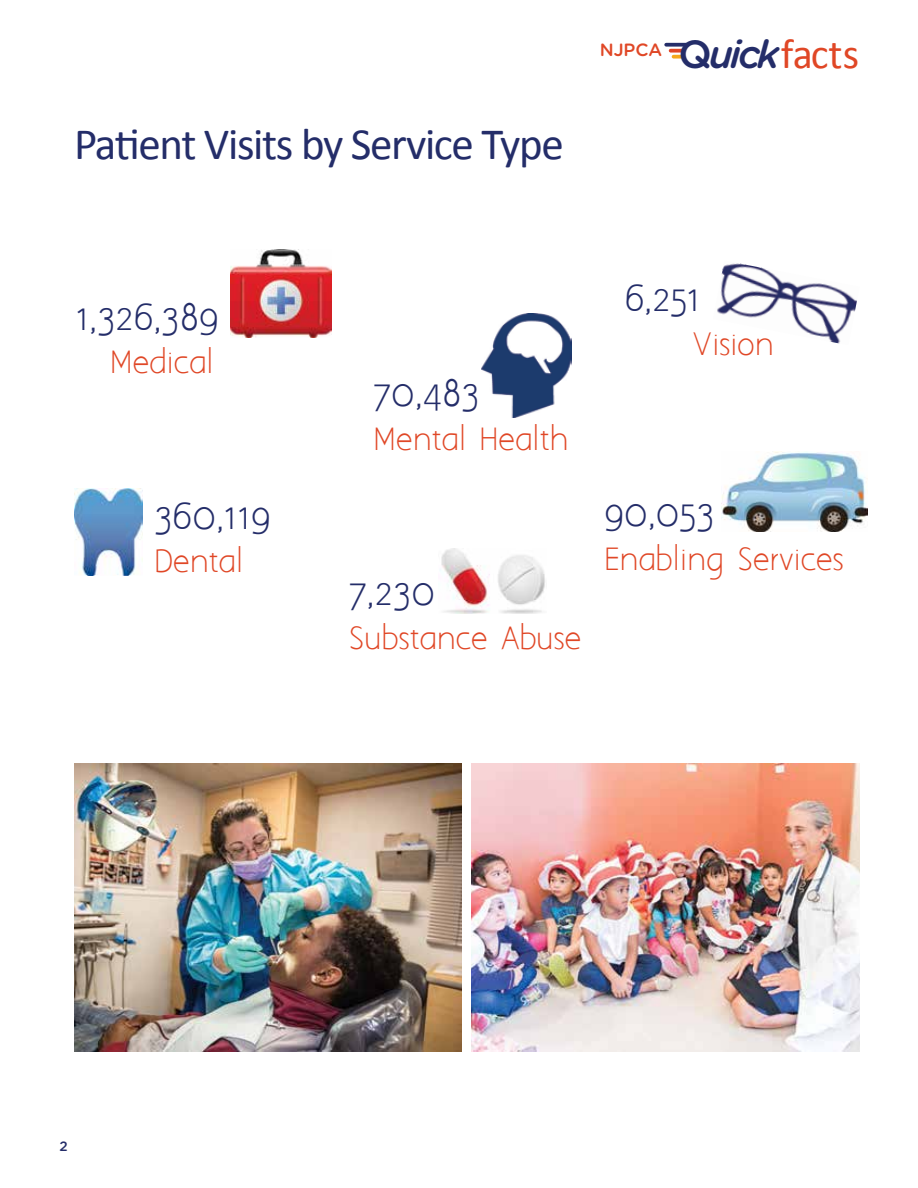
<style>
.page{position:relative;width:918px;height:1188px;background:#fff}
.page>*{position:absolute;margin:0;border:0;box-sizing:border-box;transform-origin:0 0}
.t1{font:45px "Calibri";letter-spacing:-.03em;color:#242d69}
.t2{font:37.2px "Aaargh Normal";color:#242d69}
.t3{font:28.2px "Aaargh Normal";color:#e04726}
.t4{font:500 17.7px "Gotham Rounded";color:#e04726}
.t5{font:500 13.5px "Gotham Rounded";color:#242d69}
.s1{font-size:39.3px;color:#242d69}
.s2{font-style:italic;font-size:39.3px;color:#242d69}
.s3{font-family:"Calibri";font-weight:400;font-size:42px}
</style>
<div class="page">
<svg style="left:666px;top:43px;width:22px;height:4px"></svg>
<svg style="left:671px;top:49px;width:12px;height:4px"></svg>
<svg style="left:674px;top:55px;width:9px;height:4px"></svg>
<img style="left:231px;top:250px;width:100px;height:88px">
<img style="left:74px;top:764px;width:388px;height:287px">
<img style="left:472px;top:764px;width:387px;height:287px">
<img style="left:482px;top:313px;width:89px;height:104px">
<img style="left:717px;top:263px;width:140px;height:81px">
<img style="left:74px;top:489px;width:69px;height:87px">
<img style="left:440px;top:548px;width:105px;height:65px">
<img style="left:722px;top:451px;width:145px;height:80px">
<h1 class="t1" style="left:74px;top:113px;width:491px">Patient Visits by Service Type</h1>
<p class="t4" style="left:600px;top:38px;width:261px">NJPCA <span class="s1">Q</span><span class="s2">uick</span><span class="s3">facts</span></p>
<h2 class="t2" style="left:76px;top:294px;width:144px">1,326,389</h2>
<p class="t3" style="left:110px;top:346px;width:106px">Medical</p>
<h2 class="t2" style="left:154px;top:493px;width:118px">360,119</h2>
<p class="t3" style="left:154px;top:545px;width:90px">Dental</p>
<h2 class="t2" style="left:373px;top:370px;width:108px">70,483</h2>
<p class="t3" style="left:373px;top:423px;width:197px">Mental Health</p>
<h2 class="t2" style="left:349px;top:570px;width:88px">7,230</h2>
<p class="t3" style="left:349px;top:622px;width:234px">Substance Abuse</p>
<h2 class="t2" style="left:625px;top:275px;width:78px">6,251</h2>
<p class="t3" style="left:692px;top:328px;width:83px">Vision</p>
<h2 class="t2" style="left:605px;top:490px;width:112px">90,053</h2>
<p class="t3" style="left:605px;top:543px;width:241px">Enabling Services</p>
<p class="t5" style="left:59px;top:1136px;width:10px">2</p>
</div>
